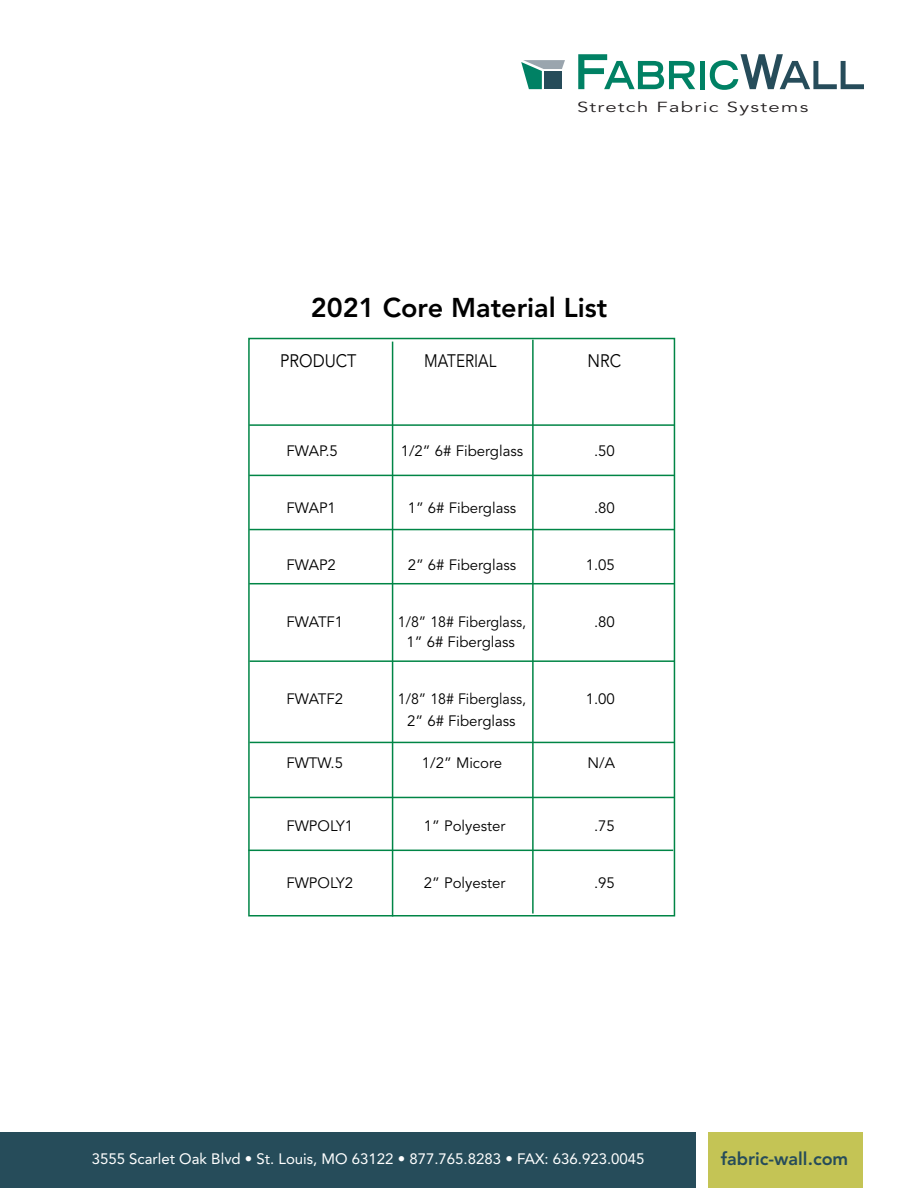
<style>
.page{position:relative;width:918px;height:1188px;background:#fff}
.page>*{position:absolute;margin:0;border:0;box-sizing:border-box;transform-origin:0 0}
.t1{font:800 27px "Avenir LT Std";color:#000}
.t2{font:800 18px "Avenir LT Std";color:#264c5a}
.t3{font:18px "Avenir LT Std";color:#000;scale:.9 1}
.t4{font:18px "Avenir LT Std";color:#000;scale:.85 1}
.t5{font:15px "Avenir LT Std";color:#000}
.t6{font:15px "Avenir LT Std";color:#fff}
.t7{font:15px "Avenir LT Std";color:#000;scale:.95 1}
.t8{font:14.4px "Avenir LT Std";letter-spacing:.065em;color:#231f20;scale:1.4 1}
</style>
<div class="page">
<svg style="left:521px;top:60px;width:44px;height:29px"></svg>
<svg style="left:578px;top:54px;width:117px;height:35px"></svg>
<div style="left:700px;top:61px;width:5px;height:28px;background:#008164"></div>
<svg style="left:710px;top:54px;width:154px;height:36px"></svg>
<div style="left:708px;top:1132px;width:155px;height:56px;background:#c4c455"></div>
<div style="left:0;top:1132px;width:696px;height:56px;background:#264c5a"></div>
<hr style="left:392px;top:342px;width:1px;height:574px;background:#008546">
<hr style="left:532px;top:340px;width:2px;height:574px;background:#008546">
<div style="left:248px;top:338px;width:427px;height:578px;border:2px solid #008546"></div>
<hr style="left:248px;top:850px;width:425px;height:1px;background:#008546">
<hr style="left:250px;top:797px;width:424px;height:1px;background:#008546">
<hr style="left:249px;top:424px;width:425px;height:2px;background:#008546">
<hr style="left:249px;top:475px;width:425px;height:1px;background:#008546">
<hr style="left:249px;top:529px;width:425px;height:1px;background:#008546">
<hr style="left:249px;top:583px;width:425px;height:1px;background:#008546">
<hr style="left:250px;top:660px;width:424px;height:2px;background:#008546">
<hr style="left:250px;top:742px;width:424px;height:1px;background:#008546">
<p class="t8" style="left:577px;top:98px;width:167px">Stretch Fabric Systems</p>
<h1 class="t1" style="left:311px;top:292px;width:298px">2021 Core Material List</h1>
<p class="t3" style="left:280px;top:350px;width:86px">PRODUCT</p>
<p class="t4" style="left:424px;top:350px;width:86px">MATERIAL</p>
<p class="t3" style="left:587px;top:350px;width:39px">NRC</p>
<p class="t5" style="left:286px;top:442px;width:53px">FWAP.5</p>
<p class="t5" style="left:401px;top:442px;width:124px">1/2” 6# Fiberglass</p>
<p class="t5" style="left:594px;top:442px;width:22px">.50</p>
<p class="t5" style="left:286px;top:499px;width:51px">FWAP1</p>
<p class="t5" style="left:408px;top:499px;width:110px">1” 6# Fiberglass</p>
<p class="t5" style="left:594px;top:499px;width:22px">.80</p>
<p class="t5" style="left:286px;top:556px;width:51px">FWAP2</p>
<p class="t5" style="left:408px;top:556px;width:110px">2” 6# Fiberglass</p>
<p class="t5" style="left:586px;top:556px;width:31px">1.05</p>
<p class="t5" style="left:286px;top:613px;width:58px">FWATF1</p>
<p class="t7" style="left:398px;top:613px;width:137px">1/8” 18# Fiberglass,</p>
<p class="t5" style="left:594px;top:613px;width:22px">.80</p>
<p class="t5" style="left:406px;top:633px;width:110px">1” 6# Fiberglass</p>
<p class="t5" style="left:286px;top:690px;width:58px">FWATF2</p>
<p class="t7" style="left:398px;top:690px;width:137px">1/8” 18# Fiberglass,</p>
<p class="t5" style="left:586px;top:690px;width:31px">1.00</p>
<p class="t5" style="left:407px;top:712px;width:110px">2” 6# Fiberglass</p>
<p class="t5" style="left:286px;top:754px;width:58px">FWTW.5</p>
<p class="t5" style="left:422px;top:754px;width:82px">1/2” Micore</p>
<p class="t5" style="left:587px;top:754px;width:29px">N/A</p>
<p class="t5" style="left:286px;top:817px;width:68px">FWPOLY1</p>
<p class="t5" style="left:424px;top:817px;width:83px">1” Polyester</p>
<p class="t5" style="left:594px;top:817px;width:22px">.75</p>
<p class="t5" style="left:286px;top:874px;width:68px">FWPOLY2</p>
<p class="t5" style="left:424px;top:874px;width:83px">2” Polyester</p>
<p class="t5" style="left:594px;top:874px;width:22px">.95</p>
<p class="t6" style="left:92px;top:1150px;width:554px">3555 Scarlet Oak Blvd • St. Louis, MO 63122 • 877.765.8283 • FAX: 636.923.0045</p>
<p class="t2" style="left:721px;top:1148px;width:129px">fabric-wall.com</p>
</div>
